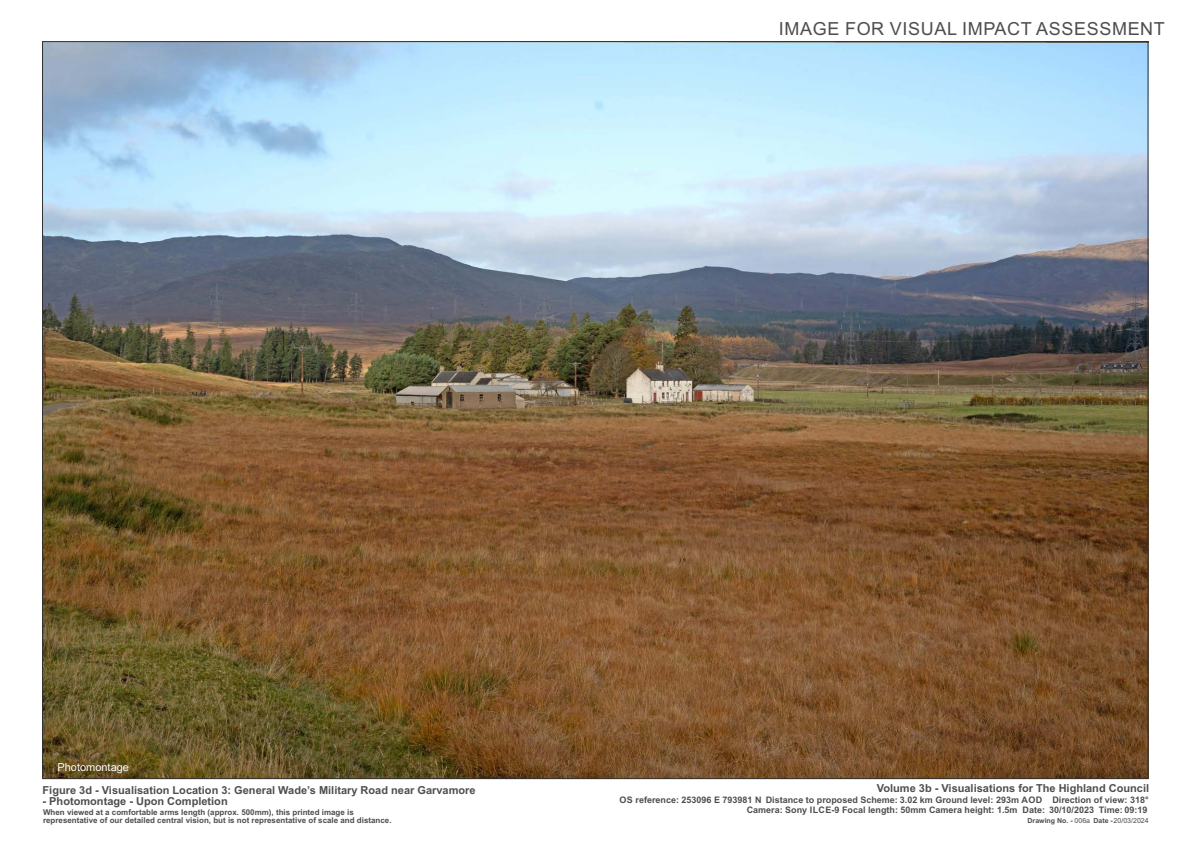
<style>
.page{position:relative;width:1190px;height:841px;background:#fff}
.page>*{position:absolute;margin:0;border:0;box-sizing:border-box;transform-origin:0 0}
.t1{font:18px "Arial";letter-spacing:.035em;color:#4e4e4d}
.t2{font:700 11px "Arial";color:#4e4e4d}
.t3{font:11px "Arial";color:#fff}
.t4{font:700 9px/10.1px "Arial";color:#4e4e4d}
.t5{font:700 8px/8px "Arial";color:#4e4e4d}
.t6{font:700 7px "Arial";color:#4e4e4d}
.t7{font:7px "Arial";color:#4e4e4d}
.s1{font-weight:400}
.s2{font-weight:700}
</style>
<div class="page">
<img style="left:44px;top:43px;width:1103px;height:734px">
<h1 class="t1" style="left:779px;top:21px;width:388px">IMAGE FOR VISUAL IMPACT ASSESSMENT</h1>
<p class="t3" style="left:57px;top:763px;width:73px">Photomontage</p>
<p class="t2" style="left:43px;top:786px;width:434px">Figure 3d - Visualisation Location 3: General Wade’s Military Road near Garvamore</p>
<p class="t2" style="left:43px;top:797px;width:187px">- Photomontage - Upon Completion</p>
<p class="t5" style="left:43px;top:809px;width:350px">When viewed at a comfortable arms length (approx. 500mm), this printed image is representative of our detailed central vision, but is not representative of scale and distance.</p>
<p class="t2" style="left:877px;top:784px;width:274px">Volume 3b - Visualisations for The Highland Council</p>
<p class="t4" style="left:747px;top:795px;width:403px;text-indent:-127px">OS reference: 253096 E 793981 N Distance to proposed Scheme: 3.02 km Ground level: 293m AOD Direction of view: 318°<br>Camera: Sony ILCE-9 Focal length: 50mm Camera height: 1.5m Date: 30/10/2023</p>
<p class="t4" style="left:1099px;top:805px;width:50px">Time: 09:19</p>
<p class="t6" style="left:1028px;top:818px;width:64px">Drawing No. - <span class="s1">006a</span></p>
<p class="t7" style="left:1093px;top:818px;width:57px"><span class="s2">Date -</span>20/03/2024</p>
</div>
